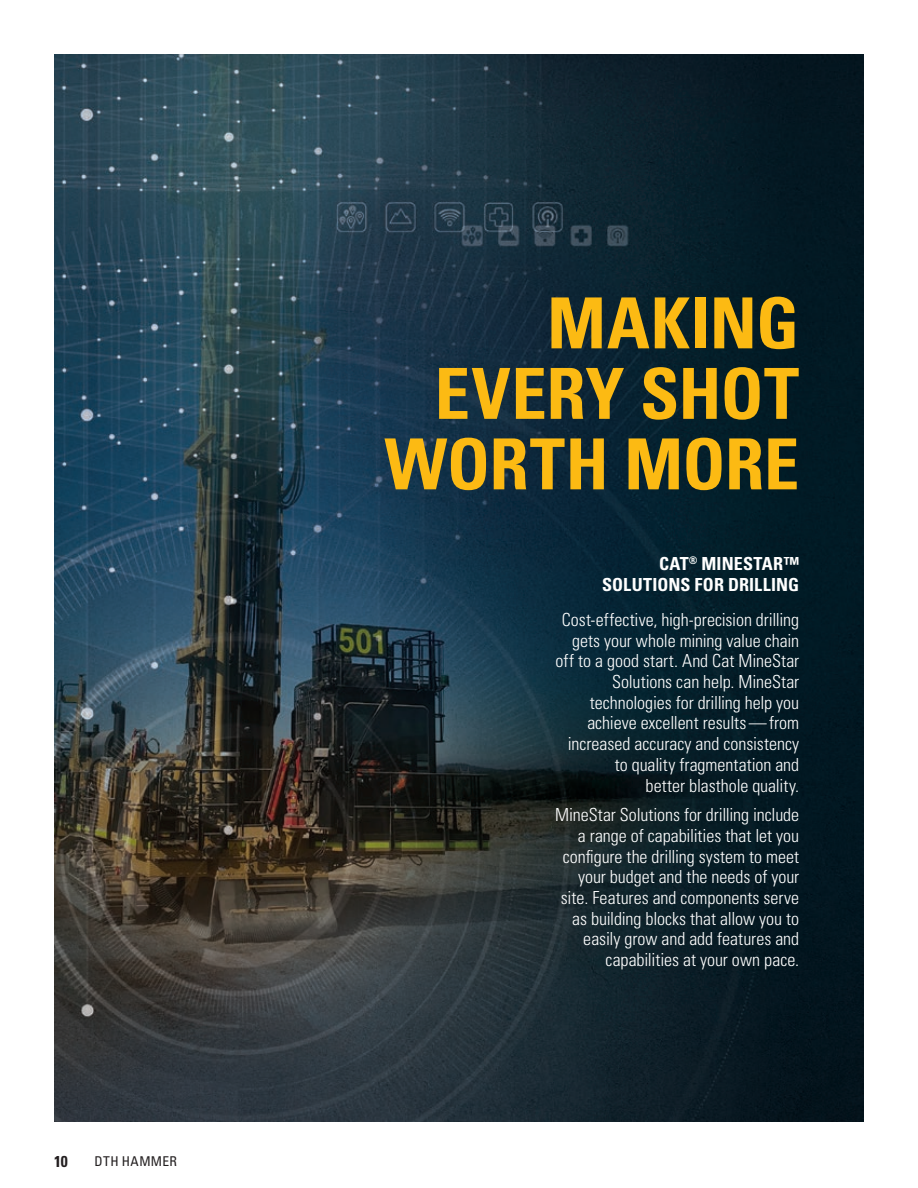
<style>
.page{position:relative;width:918px;height:1188px;background:#fff}
.page>*{position:absolute;margin:0;border:0;box-sizing:border-box;transform-origin:0 0}
.Copy{font:700 condensed 70.5px "Univers LT Std";letter-spacing:-.005em;color:#fcba13}
.Copy-2{font:300 condensed 18px/20.7px "Univers LT Std";color:#fff;text-align:right}
.Copy-3{font:700 condensed 18px/20.7px "Univers LT Std";letter-spacing:.005em;color:#fff;text-align:right}
.t1{font:700 condensed 15.75px "Univers LT Std";color:#231f20}
.t2{font:condensed 13.5px "Univers LT Std";letter-spacing:.035em;color:#231f20}
</style>
<div class="page">
<img style="left:54px;top:54px;width:810px;height:1067px">
<p class="t1" style="left:54px;top:1151px;width:15px">10</p>
<p class="t2" style="left:94px;top:1153px;width:84px">DTH HAMMER</p>
<p class="Copy" style="left:547px;top:280px;width:253px">MAKING</p>
<p class="Copy" style="left:435px;top:351px;width:366px">EVERY SHOT</p>
<p class="Copy" style="left:385px;top:421px;width:416px">WORTH MORE</p>
<p class="Copy-3" style="left:602px;top:553px;width:198px">CAT<sup>®</sup> MINESTAR™<br>SOLUTIONS FOR DRILLING</p>
<p class="Copy-2" style="left:556px;top:609px;width:245px">Cost-effective, high-precision drilling gets your whole mining value chain off to a good start. And Cat MineStar Solutions can help. MineStar technologies for drilling help you achieve excellent results—from increased accuracy and consistency to quality fragmentation and<br>better blasthole quality.</p>
<p class="Copy-2" style="left:555px;top:805px;width:245px">MineStar Solutions for drilling include a range of capabilities that let you configure the drilling system to meet your budget and the needs of your site. Features and components serve as building blocks that allow you to easily grow and add features and capabilities at your own pace.</p>
</div>
